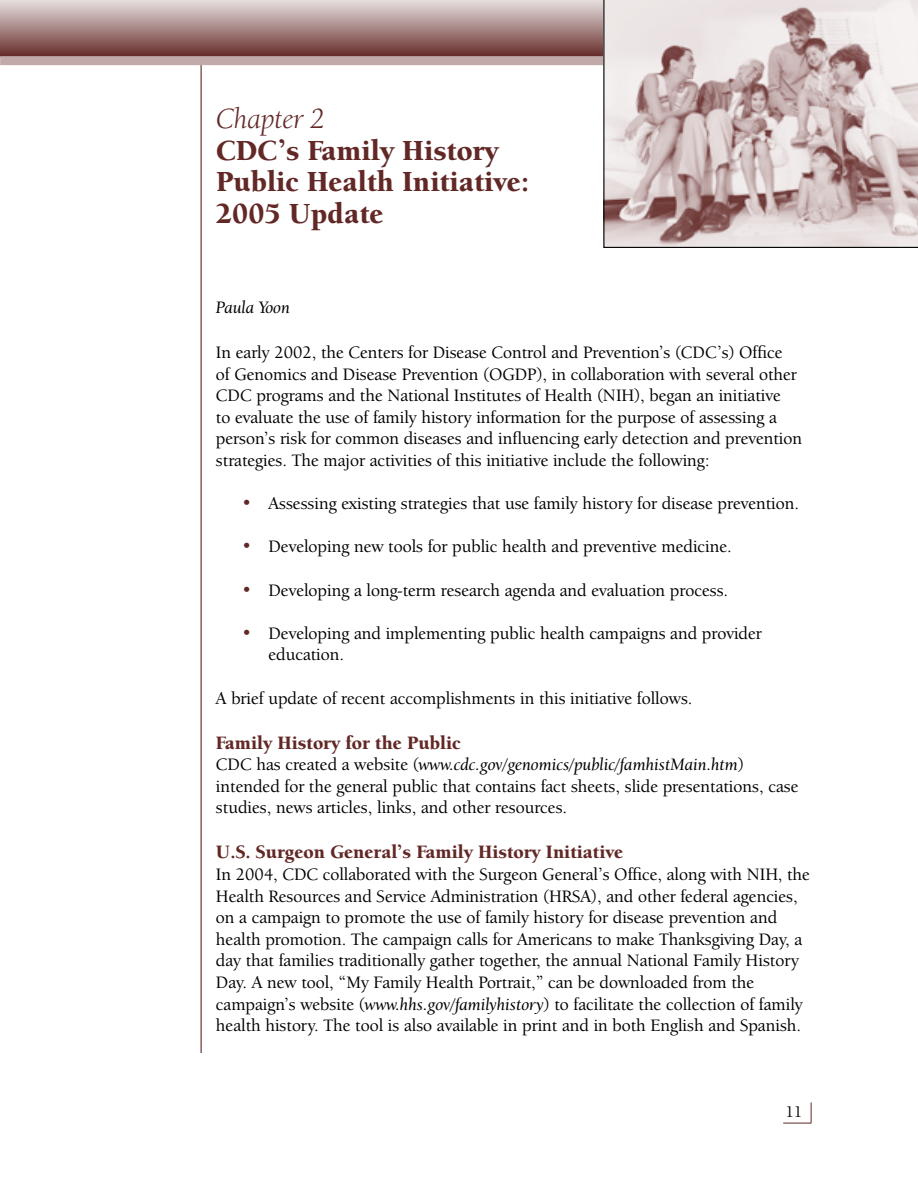
<style>
.page{position:relative;width:918px;height:1188px;background:#fff}
.page>*{position:absolute;margin:0;border:0;box-sizing:border-box;transform-origin:0 0}
.Chap_num{font:900 30px/31.5px "Berkeley Oldstyle IT Cby BT";color:#622826}
.Chap_num-2{font:italic 30px "Berkeley Oldstyle IT Cby BT";color:#622826}
.heading{font:900 19.5px "Berkeley Oldstyle IT Cby BT";color:#622826}
.Body_Text{font:500 18px/21.6px "Berkeley Oldstyle IT Cby BT";color:#000}
.Body_Text_Indent{font:500 18px/21.6px "Berkeley Oldstyle IT Cby BT";color:#000}
.Body_Text-2{font:18px "Berkeley Oldstyle IT Cby BT Med Ital";color:#000}
.t1{font:500 16.5px "Berkeley Oldstyle IT Cby BT";color:#000}
.s1{color:#622826}
.s2{font-family:"Berkeley Oldstyle IT Cby BT Med Ital";font-weight:400}
</style>
<div class="page">
<svg style="left:783px;top:1102px;width:29px;height:22px"></svg>
<hr style="left:201px;top:0;width:1px;height:1053px;background:#622826">
<div style="left:0;top:0;width:918px;height:57px;background:linear-gradient(to bottom,#e8dfdf,#652d2a)"></div>
<div style="left:0;top:56px;width:918px;height:9px;background:#c0a9a8"></div>
<svg style="left:603px;top:0;width:315px;height:248px;background:#d1c1c0"></svg>
<p class="Chap_num-2" style="left:216px;top:101px;width:110px">Chapter 2</p>
<p class="Chap_num" style="left:216px;top:134px;width:315px">CDC’s Family History<br>Public Health Initiative:<br>2005 Update</p>
<p class="Body_Text-2" style="left:216px;top:296px;width:76px">Paula Yoon</p>
<p class="Body_Text" style="left:216px;top:341px;width:588px">In early 2002, the Centers for Disease Control and Prevention’s (CDC’s) Office<br>of Genomics and Disease Prevention (OGDP), in collaboration with several other CDC programs and the National Institutes of Health (NIH), began an initiative<br>to evaluate the use of family history information for the purpose of assessing a person’s risk for common diseases and influencing early detection and prevention strategies. The major activities of this initiative include the following:</p>
<p class="Body_Text_Indent" style="left:241px;top:492px;width:559px"><span class="s1">•</span> Assessing existing strategies that use family history for disease prevention.</p>
<p class="Body_Text_Indent" style="left:241px;top:536px;width:492px"><span class="s1">•</span> Developing new tools for public health and preventive medicine.</p>
<p class="Body_Text_Indent" style="left:241px;top:579px;width:488px"><span class="s1">•</span> Developing a long-term research agenda and evaluation process.</p>
<p class="Body_Text_Indent" style="left:268px;top:622px;width:495px;text-indent:-27px"><span class="s1">•</span> Developing and implementing public health campaigns and provider education.</p>
<p class="Body_Text" style="left:216px;top:687px;width:478px">A brief update of recent accomplishments in this initiative follows.</p>
<p class="heading" style="left:216px;top:730px;width:246px">Family History for the Public</p>
<p class="Body_Text" style="left:216px;top:753px;width:584px">CDC has created a website (<span class="s2">www.cdc.gov/genomics/public/famhistMain.htm</span>) intended for the general public that contains fact sheets, slide presentations, case studies, news articles, links, and other resources.</p>
<p class="heading" style="left:216px;top:840px;width:409px">U.S. Surgeon General’s Family History Initiative</p>
<p class="Body_Text" style="left:216px;top:863px;width:595px">In 2004, CDC collaborated with the Surgeon General’s Office, along with NIH, the Health Resources and Service Administration (HRSA), and other federal agencies, on a campaign to promote the use of family history for disease prevention and health promotion. The campaign calls for Americans to make Thanksgiving Day, a day that families traditionally gather together, the annual National Family History Day. A new tool, “My Family Health Portrait,” can be downloaded from the campaign’s website (<span class="s2">www.hhs.gov/familyhistory</span>) to facilitate the collection of family health history. The tool is also available in print and in both English and Spanish.</p>
<p class="t1" style="left:785px;top:1102px;width:19px">11</p>
</div>
